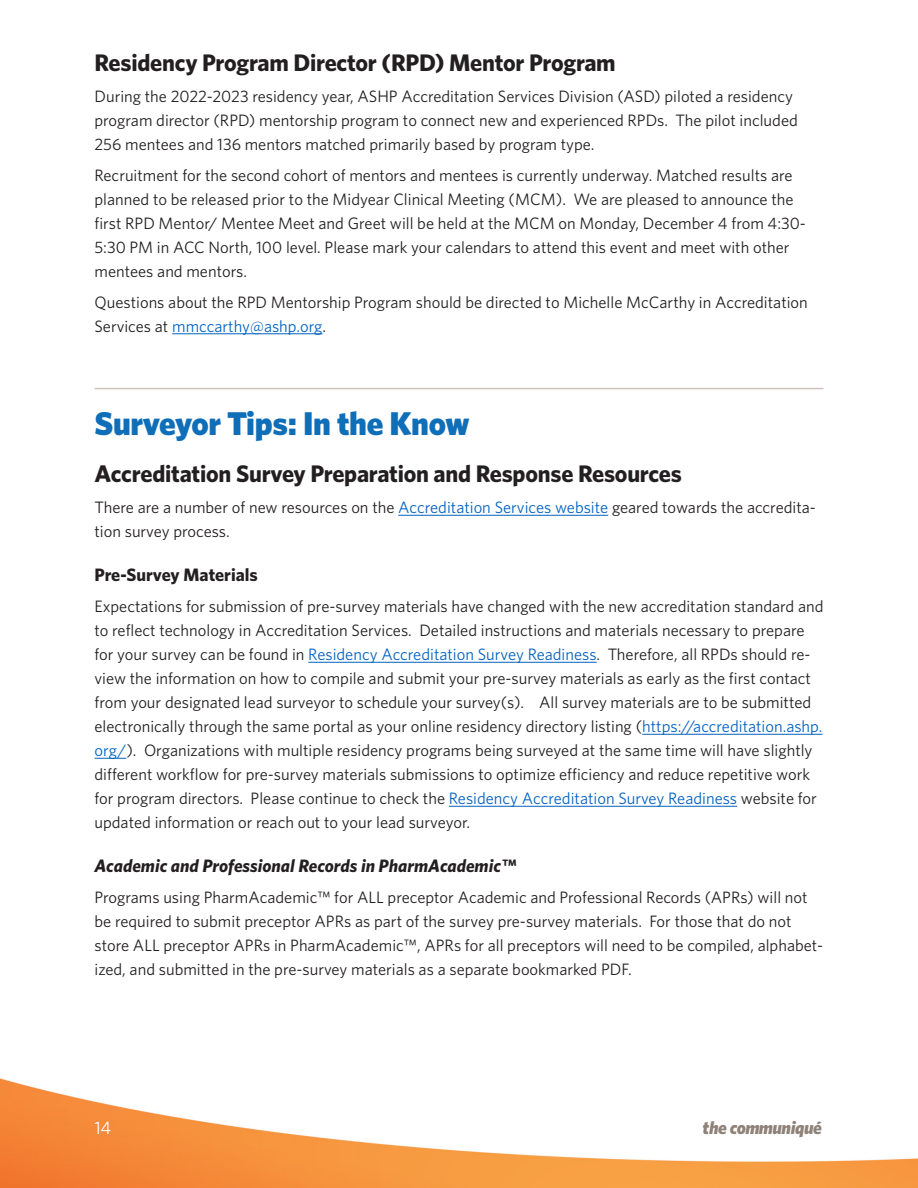
<style>
.page{position:relative;width:918px;height:1188px;background:#fff}
.page>*{position:absolute;margin:0;border:0;box-sizing:border-box;transform-origin:0 0}
.sub1{font:900 33px "Whitney";letter-spacing:-.01em;color:#0f6eb8}
.sub2{font:700 24px "Whitney";letter-spacing:-.01em;color:#231f20}
.sub3{font:italic 700 18px "Whitney";color:#231f20}
.sub3-2{font:700 18px "Whitney";color:#231f20}
.t1{font:italic 900 18px "Whitney";letter-spacing:-.02em;color:#8f8279}
.t2{font:18px "Whitney";color:#fff}
.bt{font:16.5px/24px "Whitney";color:#231f20}
.s1{color:#0563c1}
</style>
<div class="page">
<img style="left:0;top:1078px;width:918px;height:110px">
<hr style="left:172px;top:334px;width:151px;height:1px;background:#0563c1">
<hr style="left:94px;top:388px;width:730px;height:1px;background:#cfc3bc">
<hr style="left:398px;top:515px;width:210px;height:1px;background:#0563c1">
<hr style="left:308px;top:662px;width:289px;height:1px;background:#0563c1">
<hr style="left:642px;top:734px;width:181px;height:1px;background:#0563c1">
<hr style="left:94px;top:758px;width:32px;height:1px;background:#0563c1">
<hr style="left:449px;top:806px;width:288px;height:1px;background:#0563c1">
<p class="sub2" style="left:94px;top:48px;width:523px">Residency Program Director (RPD) Mentor Program</p>
<p class="bt" style="left:94px;top:84px;width:705px">During the 2022-2023 residency year, ASHP Accreditation Services Division (ASD) piloted a residency program director (RPD) mentorship program to connect new and experienced RPDs. The pilot included<br>256 mentees and 136 mentors matched primarily based by program type.</p>
<p class="bt" style="left:94px;top:163px;width:713px">Recruitment for the second cohort of mentors and mentees is currently underway. Matched results are planned to be released prior to the Midyear Clinical Meeting (MCM). We are pleased to announce the first RPD Mentor/ Mentee Meet and Greet will be held at the MCM on Monday, December 4 from 4:30- 5:30 PM in ACC North, 100 level. Please mark your calendars to attend this event and meet with other mentees and mentors.</p>
<p class="bt" style="left:94px;top:289px;width:715px">Questions about the RPD Mentorship Program should be directed to Michelle McCarthy in Accreditation<br>Services at <span class="s1">mmccarthy@ashp.org</span>.</p>
<p class="sub1" style="left:94px;top:404px;width:376px">Surveyor Tips: In the Know</p>
<p class="sub2" style="left:94px;top:459px;width:589px">Accreditation Survey Preparation and Response Resources</p>
<p class="bt" style="left:94px;top:495px;width:723px">There are a number of new resources on the <span class="s1">Accreditation Services website</span> geared towards the accredita&shy;tion survey process.</p>
<p class="sub3-2" style="left:94px;top:564px;width:165px">Pre-Survey Materials</p>
<p class="bt" style="left:94px;top:594px;width:731px">Expectations for submission of pre-survey materials have changed with the new accreditation standard and to reflect technology in Accreditation Services. Detailed instructions and materials necessary to prepare for your survey can be found in <span class="s1">Residency Accreditation Survey Readiness</span>. Therefore, all RPDs should re&shy;view the information on how to compile and submit your pre-survey materials as early as the first contact from your designated lead surveyor to schedule your survey(s). All survey materials are to be submitted electronically through the same portal as your online residency directory listing (<span class="s1">https://accreditation.ashp. org/</span>). Organizations with multiple residency programs being surveyed at the same time will have slightly different workflow for pre-survey materials submissions to optimize efficiency and reduce repetitive work for program directors. Please continue to check the <span class="s1">Residency Accreditation Survey Readiness</span> website for updated information or reach out to your lead surveyor.</p>
<p class="sub3" style="left:94px;top:855px;width:423px">Academic and Professional Records in PharmAcademic™</p>
<p class="bt" style="left:94px;top:885px;width:730px">Programs using PharmAcademic™ for ALL preceptor Academic and Professional Records (APRs) will not be required to submit preceptor APRs as part of the survey pre-survey materials. For those that do not store ALL preceptor APRs in PharmAcademic™, APRs for all preceptors will need to be compiled, alphabet&shy;ized, and submitted in the pre-survey materials as a separate bookmarked PDF.</p>
<p class="t2" style="left:94px;top:1117px;width:18px">14</p>
<p class="t1" style="left:703px;top:1117px;width:121px">the communiqué</p>
</div>
